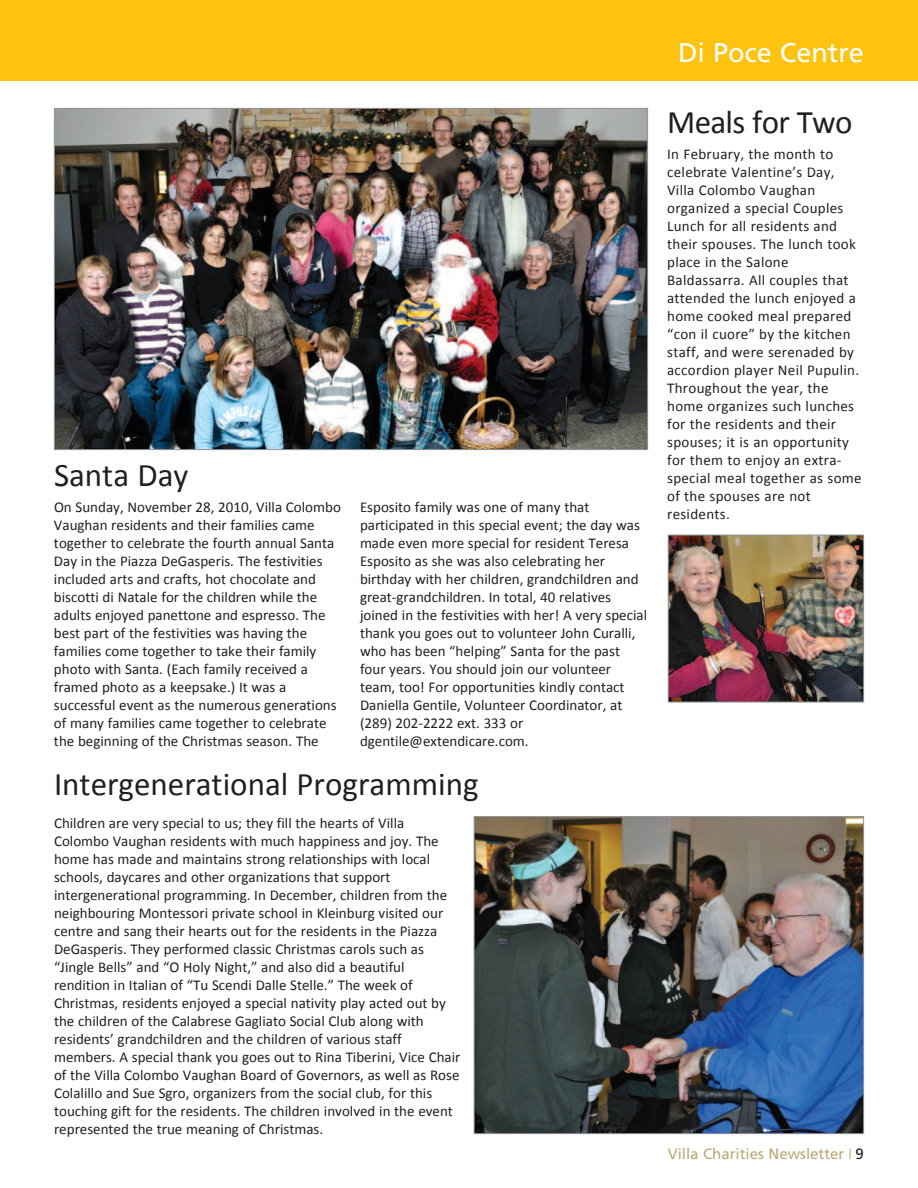
<style>
.page{position:relative;width:918px;height:1188px;background:#fff}
.page>*{position:absolute;margin:0;border:0;box-sizing:border-box;transform-origin:0 0}
.t1{font:33px "Calibri";color:#231f20}
.t2{font:33px "Calibri";letter-spacing:-.02em;color:#231f20}
.t3{font:27px "Frutiger";color:#fff}
.t4{font:15px/18px "Calibri";color:#231f20}
.t5{font:15px/18px "Calibri";letter-spacing:.02em;color:#231f20}
.t6{font:15px "Frutiger";color:#bba874}
.s1{color:#231f20}
</style>
<div class="page">
<div style="left:0;top:0;width:918px;height:81px;background:#fec210"></div>
<img style="left:56px;top:110px;width:590px;height:338px">
<img style="left:476px;top:818px;width:386px;height:314px">
<div style="left:474px;top:816px;width:390px;height:318px;border:1px solid #939598"></div>
<img style="left:670px;top:537px;width:192px;height:163px">
<div style="left:668px;top:535px;width:196px;height:167px;border:1px solid #939598"></div>
<h1 class="t1" style="left:54px;top:454px;width:136px">Santa Day</h1>
<p class="t4" style="left:54px;top:497px;width:288px">On Sunday, November 28, 2010, Villa Colombo Vaughan residents and their families came together to celebrate the fourth annual Santa Day in the Piazza DeGasperis. The festivities included arts and crafts, hot chocolate and biscotti di Natale for the children while the adults enjoyed panettone and espresso. The best part of the festivities was having the families come together to take their family photo with Santa. (Each family received a framed photo as a keepsake.) It was a successful event as the numerous generations of many families came together to celebrate the beginning of the Christmas season. The</p>
<p class="t4" style="left:360px;top:498px;width:289px">Esposito family was one of many that participated in this special event; the day was made even more special for resident Teresa Esposito as she was also celebrating her birthday with her children, grandchildren and great-grandchildren. In total, 40 relatives joined in the festivities with her! A very special thank you goes out to volunteer John Curalli, who has been “helping” Santa for the past four years. You should join our volunteer team, too! For opportunities kindly contact Daniella Gentile, Volunteer Coordinator, at (289) 202-2222 ext. 333 or dgentile@extendicare.com.</p>
<h1 class="t1" style="left:54px;top:764px;width:426px">Intergenerational Programming</h1>
<p class="t4" style="left:54px;top:814px;width:408px">Children are very special to us; they fill the hearts of Villa Colombo Vaughan residents with much happiness and joy. The home has made and maintains strong relationships with local schools, daycares and other organizations that support intergenerational programming. In December, children from the neighbouring Montessori private school in Kleinburg visited our centre and sang their hearts out for the residents in the Piazza DeGasperis. They performed classic Christmas carols such as “Jingle Bells” and “O Holy Night,” and also did a beautiful rendition in Italian of “Tu Scendi Dalle Stelle.” The week of Christmas, residents enjoyed a special nativity play acted out by the children of the Calabrese Gagliato Social Club along with residents’ grandchildren and the children of various staff members. A special thank you goes out to Rina Tiberini, Vice Chair of the Villa Colombo Vaughan Board of Governors, as well as Rose Colalillo and Sue Sgro, organizers from the social club, for this touching gift for the residents. The children involved in the event represented the true meaning of Christmas.</p>
<h2 class="t3" style="left:678px;top:42px;width:188px">Di Poce Centre</h2>
<h1 class="t2" style="left:667px;top:101px;width:187px">Meals for Two</h1>
<p class="t5" style="left:667px;top:145px;width:196px">In February, the month to celebrate Valentine’s Day,<br>Villa Colombo Vaughan organized a special Couples<br>Lunch for all residents and their spouses. The lunch took place in the Salone<br>Baldassarra. All couples that attended the lunch enjoyed a home cooked meal prepared “con il cuore” by the kitchen staff, and were serenaded by accordion player Neil Pupulin.<br>Throughout the year, the home organizes such lunches for the residents and their spouses; it is an opportunity for them to enjoy an extra&shy;special meal together as some of the spouses are not residents.</p>
<p class="t6" style="left:668px;top:1148px;width:198px">Villa Charities Newsletter <span class="s1">9</span></p>
</div>
